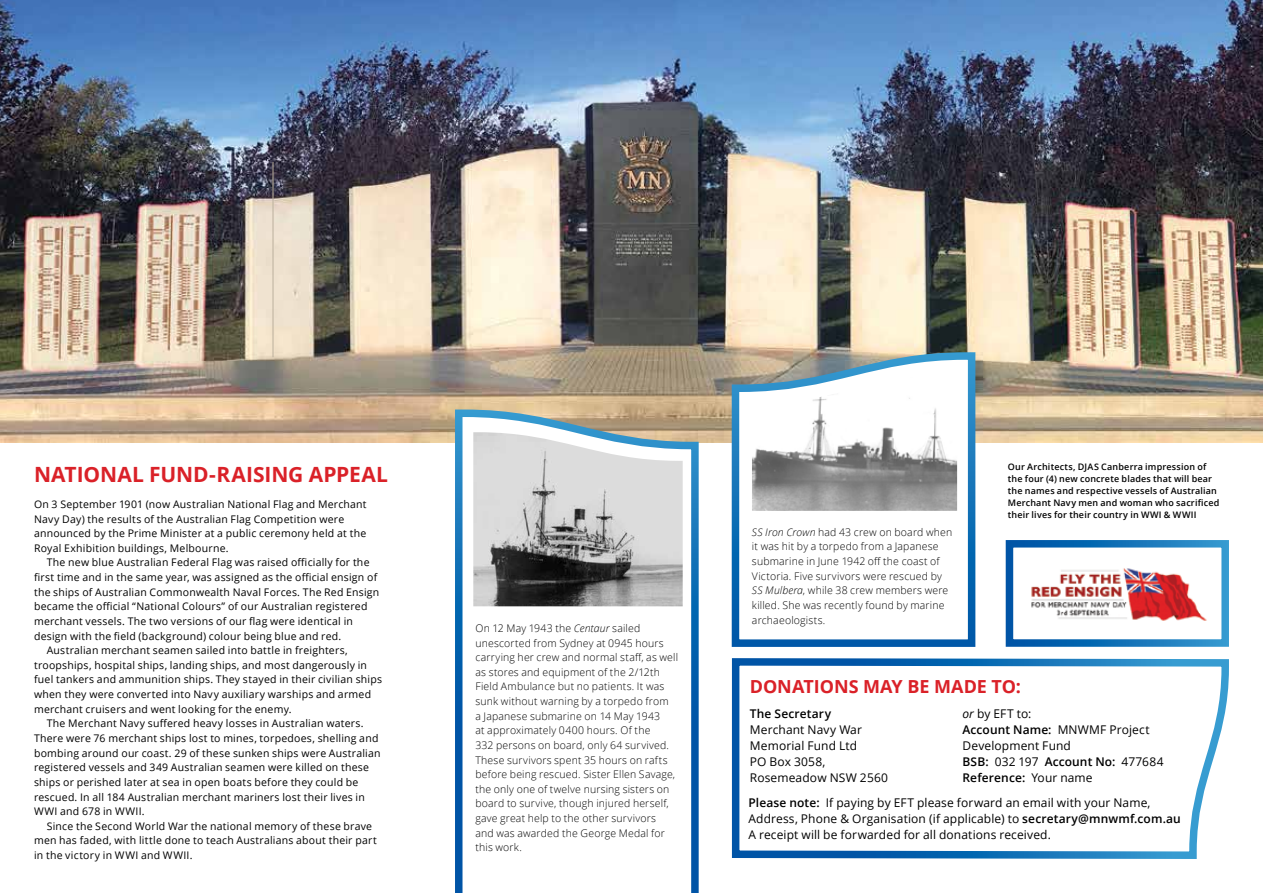
<style>
.page{position:relative;width:1263px;height:893px;background:#fff}
.page>*{position:absolute;margin:0;border:0;box-sizing:border-box;transform-origin:0 0}
.t1{font:700 21px "Open Sans";color:#da2128}
.t2{font:700 18px "Open Sans";letter-spacing:-.005em;color:#da2128}
.t3{font:12px/16.2px "Open Sans";letter-spacing:.01em;color:#000}
.t4{font:600 12px "Open Sans";letter-spacing:.015em;color:#000}
.t5{font:10.5px/14.7px "Open Sans";letter-spacing:.02em;color:#000}
.t6{font:300 10.5px/14.7px "Open Sans";letter-spacing:.015em;color:#000}
.t7{font:600 9px/12px "Open Sans";letter-spacing:.02em;color:#000}
.s1{font-style:italic}
.s2{font-weight:600}
</style>
<div class="page">
<img style="left:0;top:0;width:1263px;height:443px">
<img style="left:1031px;top:568px;width:176px;height:53px">
<svg style="left:731px;top:658px;width:498px;height:201px"></svg>
<svg style="left:451px;top:406px;width:251px;height:487px"></svg>
<img style="left:473px;top:432px;width:210px;height:174px">
<svg style="left:728px;top:348px;width:251px;height:299px"></svg>
<img style="left:752px;top:375px;width:205px;height:136px">
<hr style="left:273px;top:162px;width:1px;height:195px;background:#bbb09d">
<h1 class="t1" style="left:34px;top:459px;width:355px">NATIONAL FUND-RAISING APPEAL</h1>
<p class="t5" style="left:34px;top:496px;width:334px">On 3 September 1901 (now Australian National Flag and Merchant Navy Day) the results of the Australian Flag Competition were announced by the Prime Minister at a public ceremony held at the Royal Exhibition buildings, Melbourne.</p>
<p class="t5" style="left:47px;top:555px;width:324px">The new blue Australian Federal Flag was raised officially for the</p>
<p class="t5" style="left:34px;top:570px;width:345px">first time and in the same year, was assigned as the official ensign of</p>
<p class="t5" style="left:34px;top:584px;width:347px">the ships of Australian Commonwealth Naval Forces. The Red Ensign</p>
<p class="t5" style="left:34px;top:599px;width:335px">became the official “National Colours” of our Australian registered</p>
<p class="t5" style="left:34px;top:613px;width:320px">merchant vessels. The two versions of our flag were identical in</p>
<p class="t5" style="left:34px;top:628px;width:309px">design with the field (background) colour being blue and red.</p>
<p class="t5" style="left:47px;top:643px;width:302px">Australian merchant seamen sailed into battle in freighters,</p>
<p class="t5" style="left:34px;top:657px;width:335px">troopships, hospital ships, landing ships, and most dangerously in</p>
<p class="t5" style="left:34px;top:672px;width:349px">fuel tankers and ammunition ships. They stayed in their civilian ships</p>
<p class="t5" style="left:34px;top:687px;width:339px">when they were converted into Navy auxiliary warships and armed</p>
<p class="t5" style="left:34px;top:701px;width:259px">merchant cruisers and went looking for the enemy.</p>
<p class="t5" style="left:47px;top:716px;width:318px">The Merchant Navy suffered heavy losses in Australian waters.</p>
<p class="t5" style="left:34px;top:730px;width:346px">There were 76 merchant ships lost to mines, torpedoes, shelling and</p>
<p class="t5" style="left:34px;top:745px;width:348px">bombing around our coast. 29 of these sunken ships were Australian</p>
<p class="t5" style="left:34px;top:760px;width:337px">registered vessels and 349 Australian seamen were killed on these</p>
<p class="t5" style="left:34px;top:774px;width:326px">ships or perished later at sea in open boats before they could be</p>
<p class="t5" style="left:34px;top:789px;width:332px">rescued. In all 184 Australian merchant mariners lost their lives in</p>
<p class="t5" style="left:34px;top:804px;width:112px">WWI and 678 in WWII.</p>
<p class="t5" style="left:47px;top:818px;width:327px">Since the Second World War the national memory of these brave</p>
<p class="t5" style="left:34px;top:833px;width:344px">men has faded, with little done to teach Australians about their part</p>
<p class="t5" style="left:34px;top:848px;width:160px">in the victory in WWI and WWII.</p>
<p class="t6" style="left:475px;top:620px;width:204px">On 12 May 1943 the <span class="s1">Centaur</span> sailed unescorted from Sydney at 0945 hours carrying her crew and normal staff, as well as stores and equipment of the 2/12th Field Ambulance but no patients. It was sunk without warning by a torpedo from<br>a Japanese submarine on 14 May 1943<br>at approximately 0400 hours. Of the<br>332 persons on board, only 64 survived.<br>These survivors spent 35 hours on rafts before being rescued. Sister Ellen Savage, the only one of twelve nursing sisters on board to survive, though injured herself, gave great help to the other survivors<br>and was awarded the George Medal for this work.</p>
<p class="t6" style="left:752px;top:524px;width:202px"><span class="s1">SS Iron Crown</span> had 43 crew on board when it was hit by a torpedo from a Japanese submarine in June 1942 off the coast of Victoria. Five survivors were rescued by <span class="s1">SS Mulbera</span>, while 38 crew members were killed. She was recently found by marine archaeologists.</p>
<p class="t7" style="left:1008px;top:460px;width:213px">Our Architects, DJAS Canberra impression of the four (4) new concrete blades that will bear the names and respective vessels of Australian Merchant Navy men and woman who sacrificed their lives for their country in WWI &amp; WWII</p>
<h2 class="t2" style="left:750px;top:673px;width:273px">DONATIONS MAY BE MADE TO:</h2>
<p class="t4" style="left:750px;top:705px;width:83px">The Secretary</p>
<p class="t3" style="left:750px;top:721px;width:140px">Merchant Navy War<br>Memorial Fund Ltd<br>PO Box 3058,<br>Rosemeadow NSW 2560</p>
<p class="t3" style="left:962px;top:705px;width:203px"><span class="s1">or</span> by EFT to:<br><span class="s2">Account Name:</span> MNWMF Project<br>Development Fund<br><span class="s2">BSB:</span> 032 197 <span class="s2">Account No:</span> 477684<br><span class="s2">Reference:</span> Your name</p>
<p class="t3" style="left:748px;top:794px;width:434px"><span class="s2">Please note:</span> If paying by EFT please forward an email with your Name,<br>Address, Phone &amp; Organisation (if applicable) to <span class="s2">secretary@mnwmf.com.au<br></span>A receipt will be forwarded for all donations received.</p>
</div>
